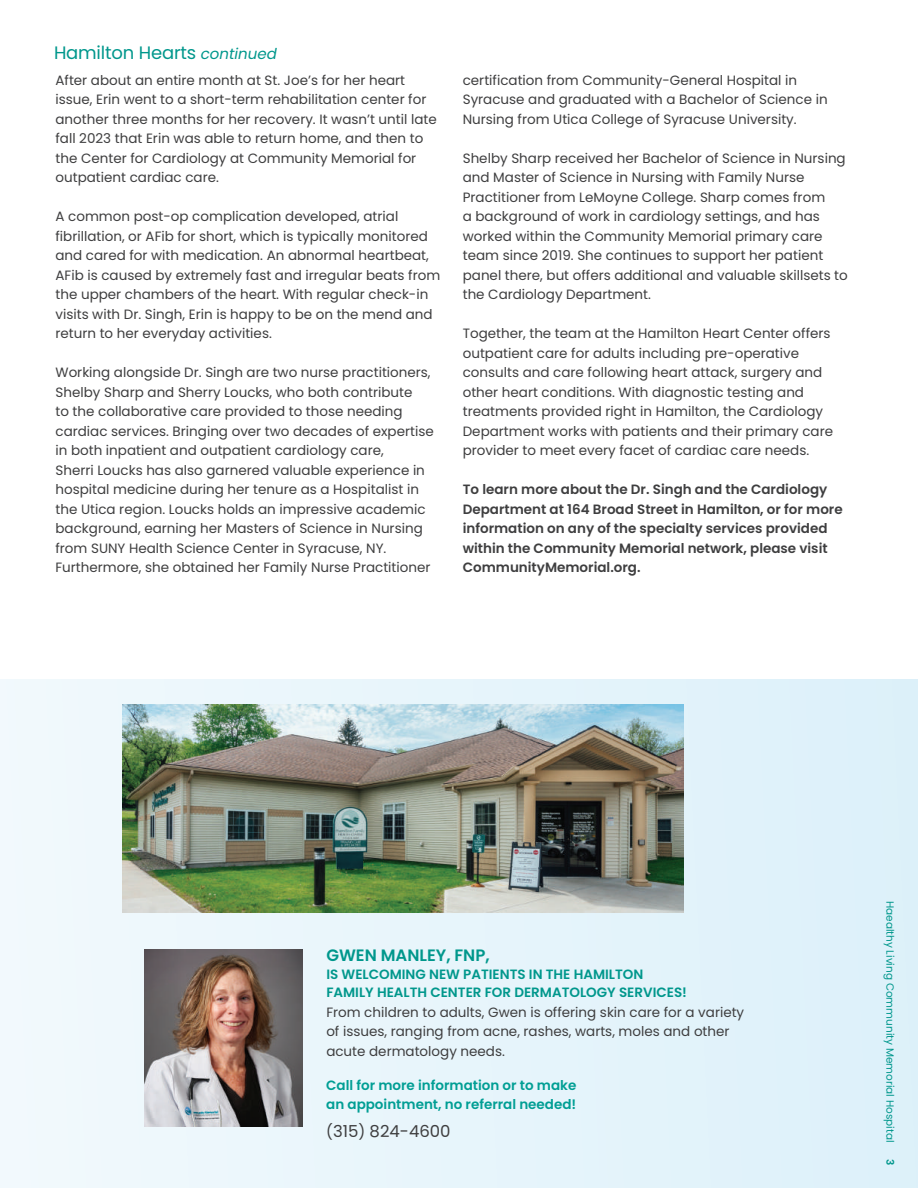
<style>
.page{position:relative;width:918px;height:1188px;background:#fff}
.page>*{position:absolute;margin:0;border:0;box-sizing:border-box;transform-origin:0 0}
.t1{font:18px "Poppins";letter-spacing:-.01em;color:#00978c}
.t2{font:600 16.5px "Poppins";color:#00978c}
.t3{font:16.5px "Poppins";color:#3e3e3f}
.t4{font:13.5px/19.5px "Poppins";color:#3e3e3f}
.t5{font:600 13.5px/19.5px "Poppins";color:#3e3e3f}
.t6{font:600 13.5px/18px "Poppins";color:#00978c}
.t7{font:600 13.5px/19.5px "Poppins";color:#009e94}
.t8{font:10.5px "Poppins";color:#00978c}
.t9{font:600 10.5px "Poppins";color:#00978c}
.s1{font-style:italic;font-size:15px}
.s2{font-size:15px}
</style>
<div class="page">
<div style="left:0;top:679px;width:918px;height:509px;background:#e5f4fb"></div>
<img style="left:144px;top:950px;width:159px;height:177px">
<img style="left:122px;top:704px;width:561px;height:208px">
<h1 class="t1" style="left:54px;top:43px;width:224px">Hamilton Hearts <span class="s1">continued</span></h1>
<p class="t4" style="left:56px;top:71px;width:383px">After about an entire month at St. Joe’s for her heart issue, Erin went to a short-term rehabilitation center for another three months for her recovery. It wasn’t until late fall 2023 that Erin was able to return home, and then to the Center for Cardiology at Community Memorial for outpatient cardiac care.</p>
<p class="t4" style="left:56px;top:207px;width:386px">A common post-op complication developed, atrial fibrillation, or AFib for short, which is typically monitored and cared for with medication. An abnormal heartbeat, AFib is caused by extremely fast and irregular beats from the upper chambers of the heart. With regular check-in visits with Dr. Singh, Erin is happy to be on the mend and return to her everyday activities.</p>
<p class="t4" style="left:56px;top:363px;width:380px">Working alongside Dr. Singh are two nurse practitioners, Shelby Sharp and Sherry Loucks, who both contribute<br>to the collaborative care provided to those needing cardiac services. Bringing over two decades of expertise in both inpatient and outpatient cardiology care,<br>Sherri Loucks has also garnered valuable experience in hospital medicine during her tenure as a Hospitalist in the Utica region. Loucks holds an impressive academic background, earning her Masters of Science in Nursing from SUNY Health Science Center in Syracuse, NY.<br>Furthermore, she obtained her Family Nurse Practitioner</p>
<p class="t4" style="left:463px;top:70px;width:366px">certification from Community-General Hospital in<br>Syracuse and graduated with a Bachelor of Science in<br>Nursing from Utica College of Syracuse University.</p>
<p class="t4" style="left:463px;top:148px;width:387px">Shelby Sharp received her Bachelor of Science in Nursing and Master of Science in Nursing with Family Nurse Practitioner from LeMoyne College. Sharp comes from<br>a background of work in cardiology settings, and has worked within the Community Memorial primary care team since 2019. She continues to support her patient panel there, but offers additional and valuable skillsets to the Cardiology Department.</p>
<p class="t4" style="left:463px;top:324px;width:372px">Together, the team at the Hamilton Heart Center offers outpatient care for adults including pre-operative consults and care following heart attack, surgery and other heart conditions. With diagnostic testing and treatments provided right in Hamilton, the Cardiology Department works with patients and their primary care provider to meet every facet of cardiac care needs.</p>
<p class="t5" style="left:463px;top:480px;width:381px">To learn more about the Dr. Singh and the Cardiology Department at 164 Broad Street in Hamilton, or for more information on any of the specialty services provided within the Community Memorial network, please visit CommunityMemorial.org.</p>
<p class="t2" style="left:326px;top:946px;width:165px">GWEN MANLEY, FNP,</p>
<p class="t6" style="left:326px;top:966px;width:362px">IS WELCOMING NEW PATIENTS IN THE HAMILTON<br>FAMILY HEALTH CENTER FOR DERMATOLOGY SERVICES!</p>
<p class="t4" style="left:326px;top:1002px;width:419px">From children to adults, Gwen is offering skin care for a variety of issues, ranging from acne, rashes, warts, moles and other acute dermatology needs.</p>
<p class="t7" style="left:326px;top:1075px;width:252px">Call for more information or to make an appointment, no referral needed!</p>
<p class="t3" style="left:326px;top:1121px;width:126px"><span class="s2">(</span>315<span class="s2">)</span> 824-4600</p>
<p class="t8" style="left:896px;top:901px;width:243px;rotate:90deg">Haealthy Living Community Memorial Hospital</p>
<p class="t9" style="left:896px;top:1159px;width:8px;rotate:90deg">3</p>
</div>
